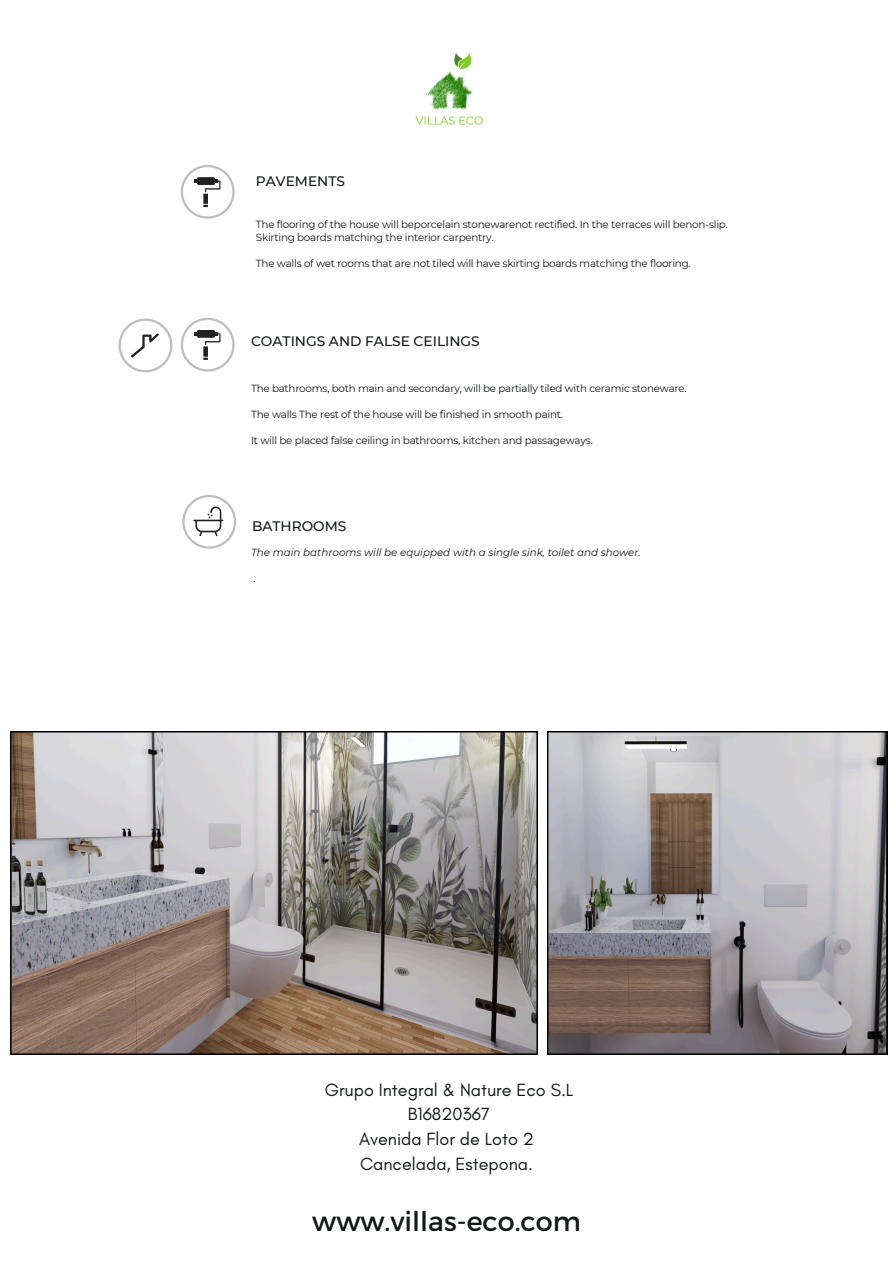
<style>
.page{position:relative;width:894px;height:1264px;background:#fff}
.page>*{position:absolute;margin:0;border:0;box-sizing:border-box;transform-origin:0 0}
.t1{font:27px "Montserrat";color:#141718}
.t2{font:18px/24.8px "Glacial Indifference";color:#141718;text-align:center}
.t3{font:500 13.8px "Montserrat";color:#141718}
.t4{font:10.35px "Montserrat";letter-spacing:-.02em;color:#141718}
.t5{font:italic 10.35px "Montserrat";color:#141718}
.t6{font:7.95px "Montserrat";color:#6d6e70}
</style>
<div class="page">
<svg style="left:182px;top:495px;width:54px;height:53px"></svg>
<svg style="left:181px;top:165px;width:53px;height:54px"></svg>
<svg style="left:181px;top:318px;width:53px;height:53px"></svg>
<svg style="left:118px;top:318px;width:54px;height:54px"></svg>
<svg style="left:11px;top:731px;width:526px;height:323px;background:#9e9591"></svg>
<svg style="left:547px;top:731px;width:339px;height:323px;background:#a19c9e"></svg>
<img style="left:415px;top:53px;width:68px;height:72px">
<p class="t3" style="left:256px;top:172px;width:91px">PAVEMENTS</p>
<h3 class="t4" style="left:256px;top:218px;width:473px">The flooring of the house will beporcelain stonewarenot rectified. In the terraces will benon-slip.</h3>
<p class="t4" style="left:256px;top:231px;width:239px">Skirting boards matching the interior carpentry.</p>
<p class="t4" style="left:256px;top:257px;width:436px">The walls of wet rooms that are not tiled will have skirting boards matching the flooring.</p>
<p class="t3" style="left:251px;top:333px;width:230px">COATINGS AND FALSE CEILINGS</p>
<p class="t4" style="left:251px;top:382px;width:437px">The bathrooms, both main and secondary, will be partially tiled with ceramic stoneware.</p>
<h3 class="t4" style="left:251px;top:408px;width:313px">The walls The rest of the house will be finished in smooth paint.</h3>
<p class="t4" style="left:251px;top:434px;width:343px">It will be placed false ceiling in bathrooms, kitchen and passageways.</p>
<h3 class="t3" style="left:252px;top:517px;width:96px">BATHROOMS</h3>
<p class="t5" style="left:251px;top:546px;width:391px">The main bathrooms will be equipped with a single sink, toilet and shower.</p>
<p class="t5" style="left:254px;top:572px;width:4px">.</p>
<p class="t6" style="left:444px;top:896px;width:6px">7</p>
<p class="t2" style="left:324px;top:1076px;width:250px">Grupo Integral &amp; Nature Eco S.L<br>B16820367<br>Avenida Flor de Loto 2<br>Cancelada, Estepona.</p>
<p class="t1" style="left:312px;top:1203px;width:270px">www.villas-eco.com</p>
</div>
